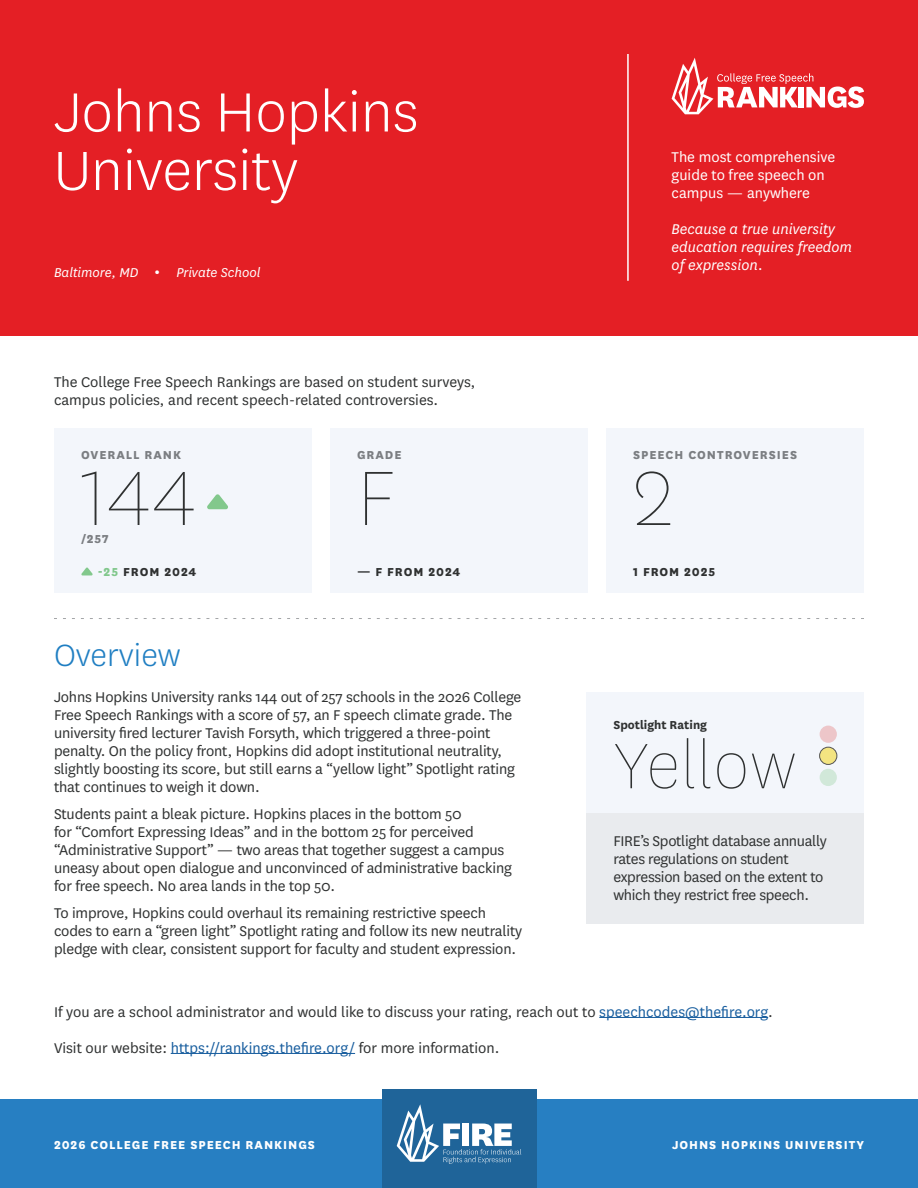
<style>
.page{position:relative;width:918px;height:1188px;background:#fff}
.page>*{position:absolute;margin:0;border:0;box-sizing:border-box;transform-origin:0 0}
.Arrow_Object{font:100 90px "National";color:#2f3131}
.Spotlight_Rating{font:100 75px "National";letter-spacing:.025em;color:#2f3131}
.t1{font:300 64.5px/58.5px "National";color:#fff}
.t2{font:300 36px "National";color:#1f7ec2}
.body{font:16.5px/18px "National";letter-spacing:-.01em;color:#2f3131}
.Spotlight_Description{font:16.5px/18px "National";letter-spacing:-.02em;color:#2f3131}
.t3{font:italic 16.5px/18px "National";color:#fff}
.t4{font:16.5px/18px "National";color:#fff}
.location_school_type{font:italic 15px "National";color:#fff}
.Footer_Right_campus_name{font:800 13.5px "National";letter-spacing:.07em;color:#fff}
.Stat_Label{font:800 13.5px "National";letter-spacing:.07em;color:#7b7e82}
.score_delta{font:800 13.5px "National";letter-spacing:.07em;color:#2f3131}
.Spotlight_Label{font:700 13.5px "National";color:#2f3131}
.XXX{font:800 13.5px "National";color:#7b7e82}
.s1{color:#80c78b}
.s2{color:#175d9e}
</style>
<div class="page">
<div style="left:0;top:1099px;width:918px;height:89px;background:#277fc2"></div>
<div style="left:382px;top:1089px;width:154px;height:99px;background:#1f6499"></div>
<svg style="left:397px;top:1104px;width:124px;height:60px"></svg>
<div style="left:0;top:0;width:918px;height:336px;background:#e41f25"></div>
<hr style="left:599px;top:1017px;width:169px;height:1px;background:#175d9e">
<hr style="left:171px;top:1053px;width:184px;height:1px;background:#175d9e">
<svg style="left:672px;top:58px;width:192px;height:56px"></svg>
<hr style="left:627px;top:54px;width:2px;height:227px;background:#fff">
<svg style="left:54px;top:618px;width:810px;height:1px"></svg>
<div style="left:586px;top:692px;width:278px;height:40px;background:#f3f6fb"></div>
<div style="left:586px;top:712px;width:278px;height:107px;background:#f3f6fb"></div>
<div style="left:586px;top:813px;width:278px;height:111px;background:#e9ebee"></div>
<div style="left:820px;top:726px;width:17px;height:17px;background:#edc6c9;border-radius:50%"></div>
<div style="left:819px;top:747px;width:18px;height:18px;background:#f3e481;border:1px solid #545454;border-radius:50%"></div>
<div style="left:820px;top:769px;width:17px;height:17px;background:#d1e8d9;border-radius:50%"></div>
<div style="left:54px;top:429px;width:258px;height:33px;background:#f3f6fb"></div>
<div style="left:54px;top:437px;width:258px;height:109px;background:#f3f6fb"></div>
<div style="left:54px;top:546px;width:258px;height:47px;background:#f3f6fb"></div>
<svg style="left:207px;top:494px;width:21px;height:15px"></svg>
<svg style="left:81px;top:567px;width:12px;height:8px"></svg>
<div style="left:330px;top:429px;width:258px;height:33px;background:#f3f6fb"></div>
<div style="left:330px;top:437px;width:258px;height:109px;background:#f3f6fb"></div>
<div style="left:330px;top:546px;width:258px;height:47px;background:#f3f6fb"></div>
<div style="left:606px;top:429px;width:258px;height:33px;background:#f3f6fb"></div>
<div style="left:606px;top:437px;width:258px;height:109px;background:#f3f6fb"></div>
<div style="left:606px;top:546px;width:258px;height:47px;background:#f3f6fb"></div>
<p class="t1" style="left:54px;top:81px;width:366px">Johns Hopkins<br>University</p>
<p class="location_school_type" style="left:54px;top:263px;width:86px">Baltimore, MD</p>
<p class="location_school_type" style="left:155px;top:263px;width:107px"><sup>●</sup> Private School</p>
<p class="body" style="left:54px;top:372px;width:423px">The College Free Speech Rankings are based on student surveys, campus policies, and recent speech-related controversies.</p>
<p class="Stat_Label" style="left:81px;top:445px;width:102px">OVERALL RANK</p>
<p class="Arrow_Object" style="left:81px;top:445px;width:116px">144</p>
<p class="XXX" style="left:81px;top:529px;width:29px">/257</p>
<p class="score_delta" style="left:98px;top:562px;width:100px"><span class="s1">-25</span> FROM 2024</p>
<p class="Stat_Label" style="left:357px;top:445px;width:46px">GRADE</p>
<p class="Arrow_Object" style="left:357px;top:445px;width:39px">F</p>
<p class="score_delta" style="left:357px;top:562px;width:105px">— F FROM 2024</p>
<h2 class="t2" style="left:54px;top:633px;width:128px">Overview</h2>
<p class="body" style="left:54px;top:687px;width:469px">Johns Hopkins University ranks 144 out of 257 schools in the 2026 College Free Speech Rankings with a score of 57, an F speech climate grade. The university fired lecturer Tavish Forsyth, which triggered a three-point penalty. On the policy front, Hopkins did adopt institutional neutrality, slightly boosting its score, but still earns a “yellow light” Spotlight rating that continues to weigh it down.</p>
<p class="body" style="left:54px;top:804px;width:460px">Students paint a bleak picture. Hopkins places in the bottom 50<br>for “Comfort Expressing Ideas” and in the bottom 25 for perceived “Administrative Support” — two areas that together suggest a campus uneasy about open dialogue and unconvinced of administrative backing for free speech. No area lands in the top 50.</p>
<p class="body" style="left:54px;top:903px;width:470px">To improve, Hopkins could overhaul its remaining restrictive speech codes to earn a “green light” Spotlight rating and follow its new neutrality pledge with clear, consistent support for faculty and student expression.</p>
<p class="t4" style="left:672px;top:147px;width:165px">The most comprehensive guide to free speech on campus — anywhere</p>
<p class="t3" style="left:672px;top:219px;width:182px">Because a true university education requires freedom of expression.</p>
<p class="Stat_Label" style="left:633px;top:445px;width:166px">SPEECH CONTROVERSIES</p>
<p class="Arrow_Object" style="left:633px;top:445px;width:41px">2</p>
<p class="score_delta" style="left:633px;top:562px;width:84px">1 FROM 2025</p>
<p class="Spotlight_Label" style="left:613px;top:715px;width:95px">Spotlight Rating</p>
<p class="Spotlight_Rating" style="left:613px;top:721px;width:184px">Yellow</p>
<p class="Spotlight_Description" style="left:613px;top:831px;width:215px">FIRE’s Spotlight database annually rates regulations on student expression based on the extent to which they restrict free speech.</p>
<p class="body" style="left:54px;top:993px;width:720px;line-height:36px">If you are a school administrator and would like to discuss your rating, reach out to <span class="s2">speechcodes@thefire.org</span>.<br>Visit our website: <span class="s2">https://rankings.thefire.org/</span> for more information.</p>
<p class="Footer_Right_campus_name" style="left:54px;top:1135px;width:263px">2026 COLLEGE FREE SPEECH RANKINGS</p>
<p class="Footer_Right_campus_name" style="left:672px;top:1135px;width:193px">JOHNS HOPKINS UNIVERSITY</p>
</div>
